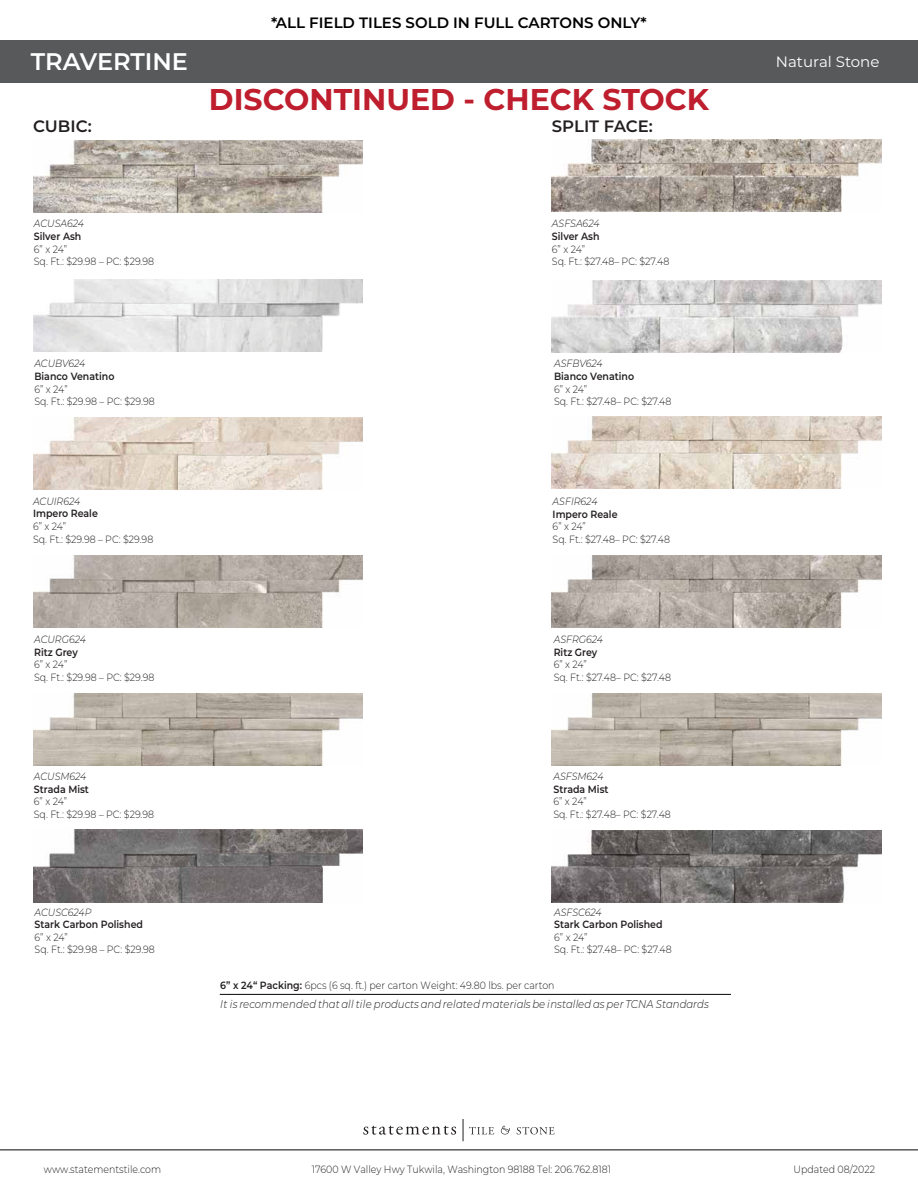
<style>
.page{position:relative;width:918px;height:1188px;background:#fff}
.page>*{position:absolute;margin:0;border:0;box-sizing:border-box;transform-origin:0 0}
.t1{font:700 30px "Montserrat";color:#be1e2d}
.t2{font:600 24px "Montserrat";color:#fff}
.t3{font:600 16.5px "Montserrat";color:#231f20}
.t4{font:600 15px "Montserrat";color:#000}
.t5{font:15px "Montserrat";color:#fff}
.t6{font:italic 300 11.25px "Montserrat";letter-spacing:.005em;color:#231f20;scale:.9 1}
.t7{font:300 10.5px/12.6px "Montserrat";color:#231f20;scale:.9 1}
.t8{font:600 10.5px "Montserrat";color:#231f20;scale:.9 1}
.t9{font:italic 300 10.5px "Montserrat";color:#231f20;scale:.9 1}
.s1{font-weight:600}
</style>
<div class="page">
<div style="left:0;top:40px;width:918px;height:43px;background:#58595b"></div>
<hr style="left:0;top:1149px;width:918px;height:2px;background:#58595b">
<svg style="left:363px;top:1126px;width:93px;height:9px"></svg>
<svg style="left:501px;top:1126px;width:9px;height:8px"></svg>
<svg style="left:517px;top:1127px;width:38px;height:7px"></svg>
<svg style="left:463px;top:1119px;width:31px;height:22px"></svg>
<hr style="left:220px;top:994px;width:511px;height:1px;background:#221f1f">
<img style="left:33px;top:141px;width:329px;height:72px">
<img style="left:33px;top:280px;width:329px;height:72px">
<img style="left:33px;top:418px;width:329px;height:72px">
<img style="left:33px;top:556px;width:329px;height:72px">
<img style="left:33px;top:693px;width:329px;height:72px">
<img style="left:33px;top:830px;width:329px;height:72px">
<img style="left:552px;top:139px;width:329px;height:73px">
<img style="left:552px;top:280px;width:329px;height:72px">
<img style="left:552px;top:416px;width:329px;height:73px">
<img style="left:552px;top:555px;width:329px;height:72px">
<img style="left:552px;top:694px;width:329px;height:72px">
<img style="left:552px;top:830px;width:329px;height:72px">
<h2 class="t2" style="left:31px;top:44px;width:159px">TRAVERTINE</h2>
<h3 class="t4" style="left:271px;top:12px;width:377px">*ALL FIELD TILES SOLD IN FULL CARTONS ONLY*</h3>
<h1 class="t1" style="left:209px;top:78px;width:502px">DISCONTINUED - CHECK STOCK</h1>
<h3 class="t3" style="left:33px;top:114px;width:60px">CUBIC:</h3>
<h3 class="t3" style="left:552px;top:115px;width:103px">SPLIT FACE:</h3>
<p class="t9" style="left:34px;top:217px;width:57px">ACUSA624</p>
<p class="t8" style="left:34px;top:229px;width:54px">Silver Ash</p>
<p class="t7" style="left:34px;top:242px;width:135px">6” x 24”<br>Sq. Ft.: $29.98 – PC: $29.98</p>
<p class="t9" style="left:34px;top:357px;width:58px">ACUBV624</p>
<p class="t8" style="left:34px;top:369px;width:91px">Bianco Venatino</p>
<p class="t7" style="left:34px;top:382px;width:135px">6” x 24”<br>Sq. Ft.: $29.98 – PC: $29.98</p>
<p class="t9" style="left:33px;top:494px;width:54px">ACUIR624</p>
<p class="t8" style="left:33px;top:506px;width:74px">Impero Reale</p>
<p class="t7" style="left:33px;top:520px;width:135px">6” x 24”<br>Sq. Ft.: $29.98 – PC: $29.98</p>
<p class="t9" style="left:34px;top:632px;width:59px">ACURG624</p>
<p class="t8" style="left:34px;top:645px;width:50px">Ritz Grey</p>
<p class="t7" style="left:34px;top:658px;width:135px">6” x 24”<br>Sq. Ft.: $29.98 – PC: $29.98</p>
<p class="t9" style="left:34px;top:769px;width:60px">ACUSM624</p>
<p class="t8" style="left:34px;top:781px;width:63px">Strada Mist</p>
<p class="t7" style="left:34px;top:795px;width:135px">6” x 24”<br>Sq. Ft.: $29.98 – PC: $29.98</p>
<p class="t9" style="left:35px;top:905px;width:65px">ACUSC624P</p>
<p class="t8" style="left:35px;top:917px;width:122px">Stark Carbon Polished</p>
<p class="t7" style="left:35px;top:930px;width:135px">6” x 24”<br>Sq. Ft.: $29.98 – PC: $29.98</p>
<p class="t9" style="left:552px;top:217px;width:54px">ASFSA624</p>
<p class="t8" style="left:552px;top:229px;width:54px">Silver Ash</p>
<p class="t7" style="left:552px;top:242px;width:132px">6” x 24”<br>Sq. Ft.: $27.48– PC: $27.48</p>
<p class="t9" style="left:554px;top:357px;width:56px">ASFBV624</p>
<p class="t8" style="left:554px;top:369px;width:91px">Bianco Venatino</p>
<p class="t7" style="left:554px;top:382px;width:132px">6” x 24”<br>Sq. Ft.: $27.48– PC: $27.48</p>
<p class="t9" style="left:553px;top:494px;width:51px">ASFIR624</p>
<p class="t8" style="left:553px;top:506px;width:74px">Impero Reale</p>
<p class="t7" style="left:553px;top:520px;width:132px">6” x 24”<br>Sq. Ft.: $27.48– PC: $27.48</p>
<p class="t9" style="left:554px;top:632px;width:56px">ASFRG624</p>
<p class="t8" style="left:554px;top:645px;width:50px">Ritz Grey</p>
<p class="t7" style="left:554px;top:658px;width:132px">6” x 24”<br>Sq. Ft.: $27.48– PC: $27.48</p>
<p class="t9" style="left:553px;top:769px;width:57px">ASFSM624</p>
<p class="t8" style="left:553px;top:781px;width:63px">Strada Mist</p>
<p class="t7" style="left:553px;top:795px;width:132px">6” x 24”<br>Sq. Ft.: $27.48– PC: $27.48</p>
<p class="t9" style="left:554px;top:905px;width:54px">ASFSC624</p>
<p class="t8" style="left:554px;top:917px;width:122px">Stark Carbon Polished</p>
<p class="t7" style="left:554px;top:930px;width:132px">6” x 24”<br>Sq. Ft.: $27.48– PC: $27.48</p>
<p class="t7" style="left:220px;top:979px;width:373px"><span class="s1">6” x 24“ Packing:</span> 6pcs (6 sq. ft.) per carton Weight: 49.80 lbs. per carton</p>
<p class="t6" style="left:220px;top:996px;width:544px">It is recommended that all tile products and related materials be installed as per TCNA Standards</p>
<h3 class="t5" style="left:776px;top:51px;width:105px">Natural Stone</h3>
<p class="t7" style="left:44px;top:1162px;width:132px">www.statementstile.com</p>
<p class="t7" style="left:312px;top:1163px;width:334px">17600 W Valley Hwy Tukwila, Washington 98188 Tel: 206.762.8181</p>
<p class="t7" style="left:794px;top:1162px;width:92px">Updated 08/2022</p>
</div>
